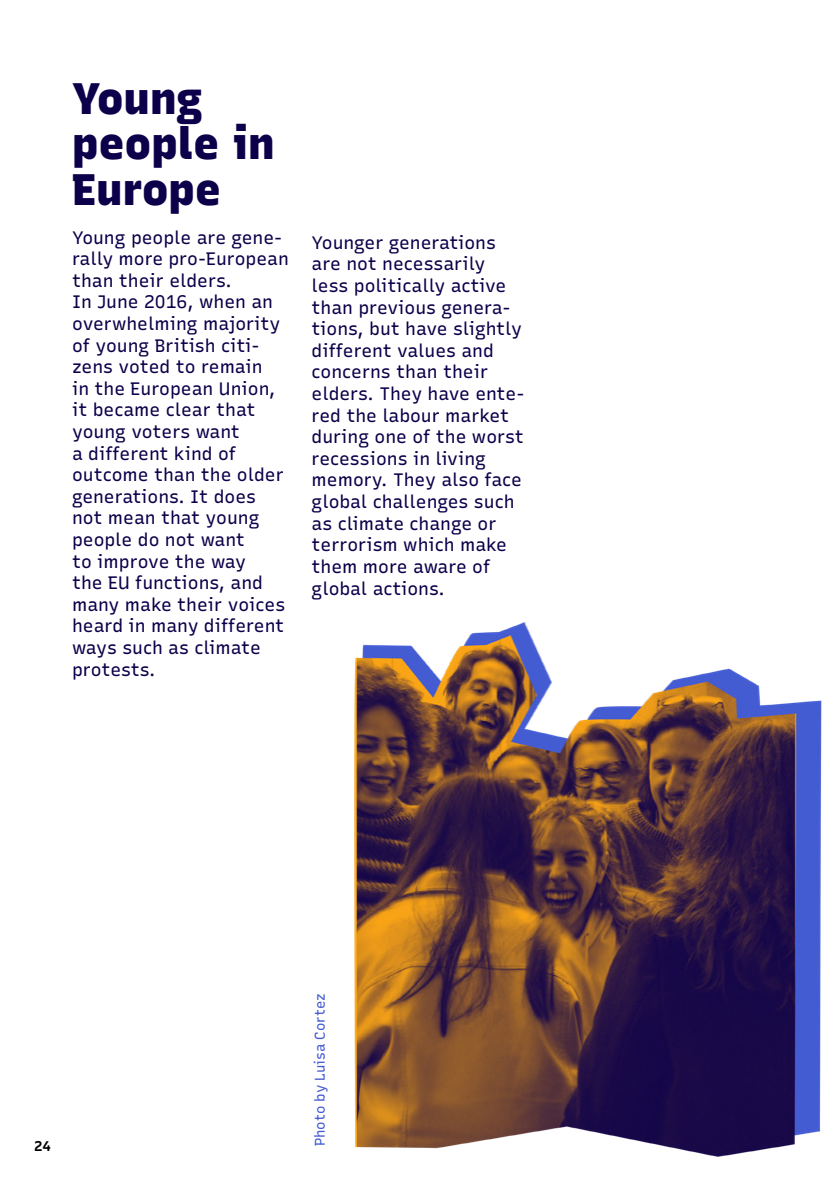
<style>
.page{position:relative;width:840px;height:1191px;background:#fff}
.page>*{position:absolute;margin:0;border:0;box-sizing:border-box;transform-origin:0 0}
.t1{font:300 44px/45.4px "Recursive Sans Linear";color:#0d004a}
.t2{font:300 18px/21.6px "Recursive Sans Linear";color:#0d004a}
.t3{font:300 14px "Recursive Sans Linear";color:#455cd1}
.t4{font:300 14px "Recursive Sans Linear";color:#000}
</style>
<div class="page">
<img style="left:354px;top:622px;width:468px;height:535px">
<h1 class="t1" style="left:72px;top:74px;width:204px">Young people in<br>Europe</h1>
<p class="t2" style="left:72px;top:225px;width:218px">Young people are gene&shy;rally more pro-European than their elders.<br>In June 2016, when an overwhelming majority of young British citi&shy;zens voted to remain<br>in the European Union, it became clear that young voters want<br>a different kind of outcome than the older generations. It does not mean that young people do not want<br>to improve the way<br>the EU functions, and many make their voices heard in many different ways such as climate protests.</p>
<p class="t2" style="left:311px;top:231px;width:214px">Younger generations are not necessarily less politically active than previous genera&shy;tions, but have slightly different values and concerns than their elders. They have ente&shy;red the labour market during one of the worst recessions in living memory. They also face global challenges such as climate change or terrorism which make them more aware of global actions.</p>
<p class="t4" style="left:34px;top:1135px;width:18px">24</p>
<p class="t3" style="left:309px;top:1146px;width:155px;rotate:-90deg">Photo by Luisa Cortez</p>
</div>
